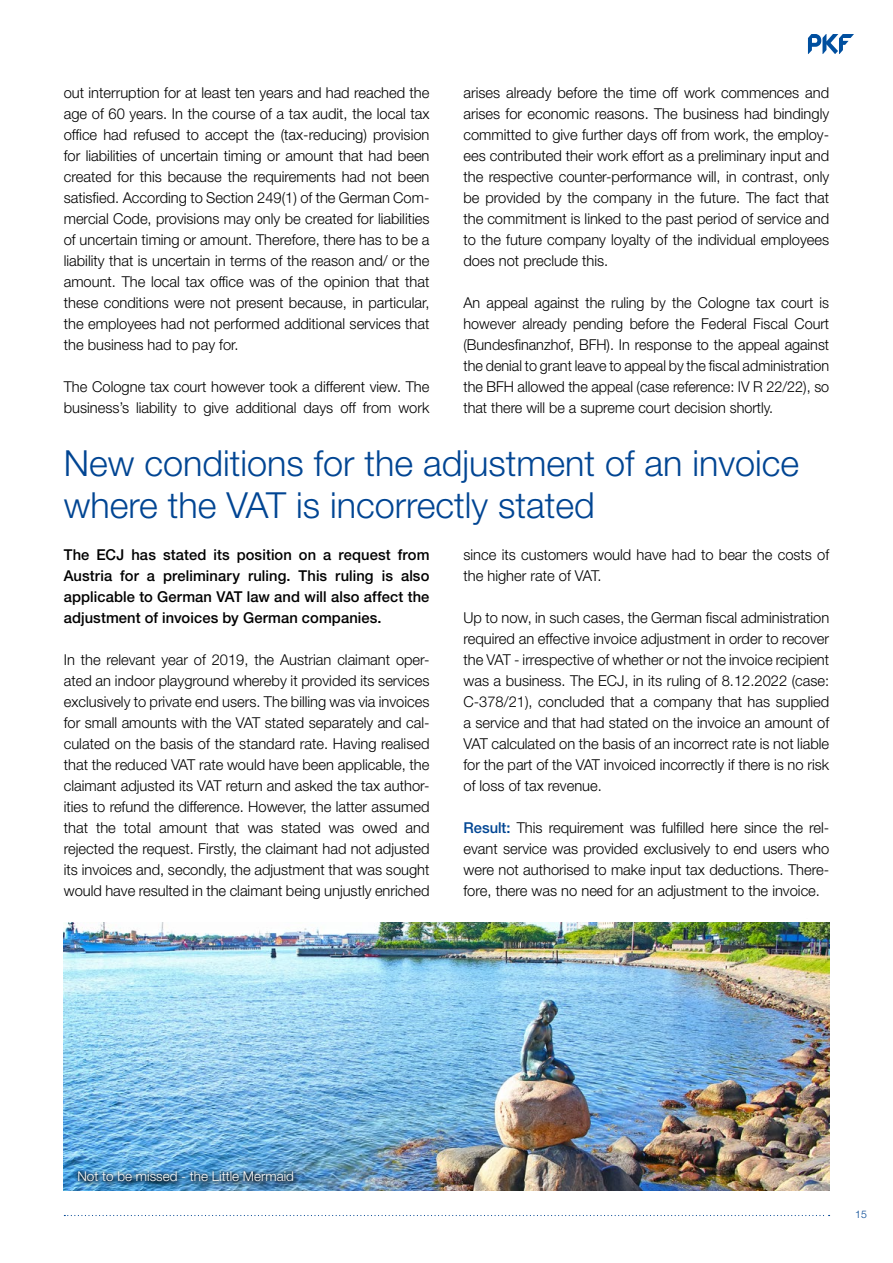
<style>
.page{position:relative;width:893px;height:1263px;background:#fff}
.page>*{position:absolute;margin:0;border:0;box-sizing:border-box;transform-origin:0 0}
.t1{font:300 36px/42px "Helvetica Neue LT Std";color:#014593}
.t2{font:300 15px/21px "Helvetica Neue LT Std";color:#000;text-align:justify}
.t3{font:300 15px/21px "Helvetica Neue LT Std";color:#000;text-align:justify;scale:.96 1}
.t4{font:500 15px/21px "Helvetica Neue LT Std";letter-spacing:.005em;color:#000;text-align:justify}
.t5{font:300 13.5px "Helvetica Neue LT Std";color:#fff}
.t6{font:300 10.5px "Helvetica Neue LT Std";color:#014593}
.s1{font-weight:500;color:#014593}
</style>
<div class="page">
<img style="left:64px;top:923px;width:765px;height:268px">
<div style="left:77px;top:1170px;width:223px;height:18px;background:#000;opacity:.89"></div>
<img style="left:75px;top:1168px;width:221px;height:16px">
<svg style="left:808px;top:34px;width:46px;height:20px"></svg>
<svg style="left:64px;top:1215px;width:766px;height:1px"></svg>
<p class="t2" style="left:463px;top:81px;width:367px">arises already before the time off work commences and arises for economic reasons. The business had bindingly committed to give further days off from work, the employ&shy;ees contributed their work effort as a preliminary input and the respective counter-performance will, in contrast, only be provided by the company in the future. The fact that the commitment is linked to the past period of service and to the future company loyalty of the individual employees does not preclude this.</p>
<p class="t3" style="left:463px;top:291px;width:382px">An appeal against the ruling by the Cologne tax court is however already pending before the Federal Fiscal Court (Bundesfinanzhof, BFH). In response to the appeal against the denial to grant leave to appeal by the fiscal administration the BFH allowed the appeal (case reference: IV R 22/22), so that there will be a supreme court decision shortly.</p>
<h1 class="t1" style="left:64px;top:441px;width:737px">New conditions for the adjustment of an invoice where the VAT is incorrectly stated</h1>
<p class="t4" style="left:64px;top:544px;width:367px">The ECJ has stated its position on a request from Austria for a preliminary ruling. This ruling is also applicable to German VAT law and will also affect the adjustment of invoices by German companies.</p>
<p class="t2" style="left:64px;top:648px;width:367px">In the relevant year of 2019, the Austrian claimant oper&shy;ated an indoor playground whereby it provided its services exclusively to private end users. The billing was via invoices for small amounts with the VAT stated separately and cal&shy;culated on the basis of the standard rate. Having realised that the reduced VAT rate would have been applicable, the claimant adjusted its VAT return and asked the tax author&shy;ities to refund the difference. However, the latter assumed that the total amount that was stated was owed and rejected the request. Firstly, the claimant had not adjusted its invoices and, secondly, the adjustment that was sought would have resulted in the claimant being unjustly enriched</p>
<p class="t2" style="left:64px;top:81px;width:367px">out interruption for at least ten years and had reached the age of 60 years. In the course of a tax audit, the local tax office had refused to accept the (tax-reducing) provision for liabilities of uncertain timing or amount that had been created for this because the requirements had not been satisfied. According to Section 249(1) of the German Com&shy;mercial Code, provisions may only be created for liabilities of uncertain timing or amount. Therefore, there has to be a liability that is uncertain in terms of the reason and/ or the amount. The local tax office was of the opinion that that these conditions were not present because, in particular, the employees had not performed additional services that the business had to pay for.</p>
<p class="t2" style="left:64px;top:375px;width:367px">The Cologne tax court however took a different view. The business’s liability to give additional days off from work</p>
<p class="t2" style="left:463px;top:543px;width:367px">since its customers would have had to bear the costs of the higher rate of VAT.</p>
<p class="t2" style="left:463px;top:606px;width:367px">Up to now, in such cases, the German fiscal administration required an effective invoice adjustment in order to recover the VAT - irrespective of whether or not the invoice recipient was a business. The ECJ, in its ruling of 8.12.2022 (case:<br>C-378/21), concluded that a company that has supplied a service and that had stated on the invoice an amount of VAT calculated on the basis of an incorrect rate is not liable for the part of the VAT invoiced incorrectly if there is no risk of loss of tax revenue.</p>
<p class="t2" style="left:463px;top:816px;width:367px"><span class="s1">Result:</span> This requirement was fulfilled here since the rel&shy;evant service was provided exclusively to end users who were not authorised to make input tax deductions. There&shy;fore, there was no need for an adjustment to the invoice.</p>
<p class="t5" style="left:77px;top:1168px;width:218px">Not to be missed - the Little Mermaid</p>
<p class="t6" style="left:855px;top:1208px;width:13px">15</p>
</div>
